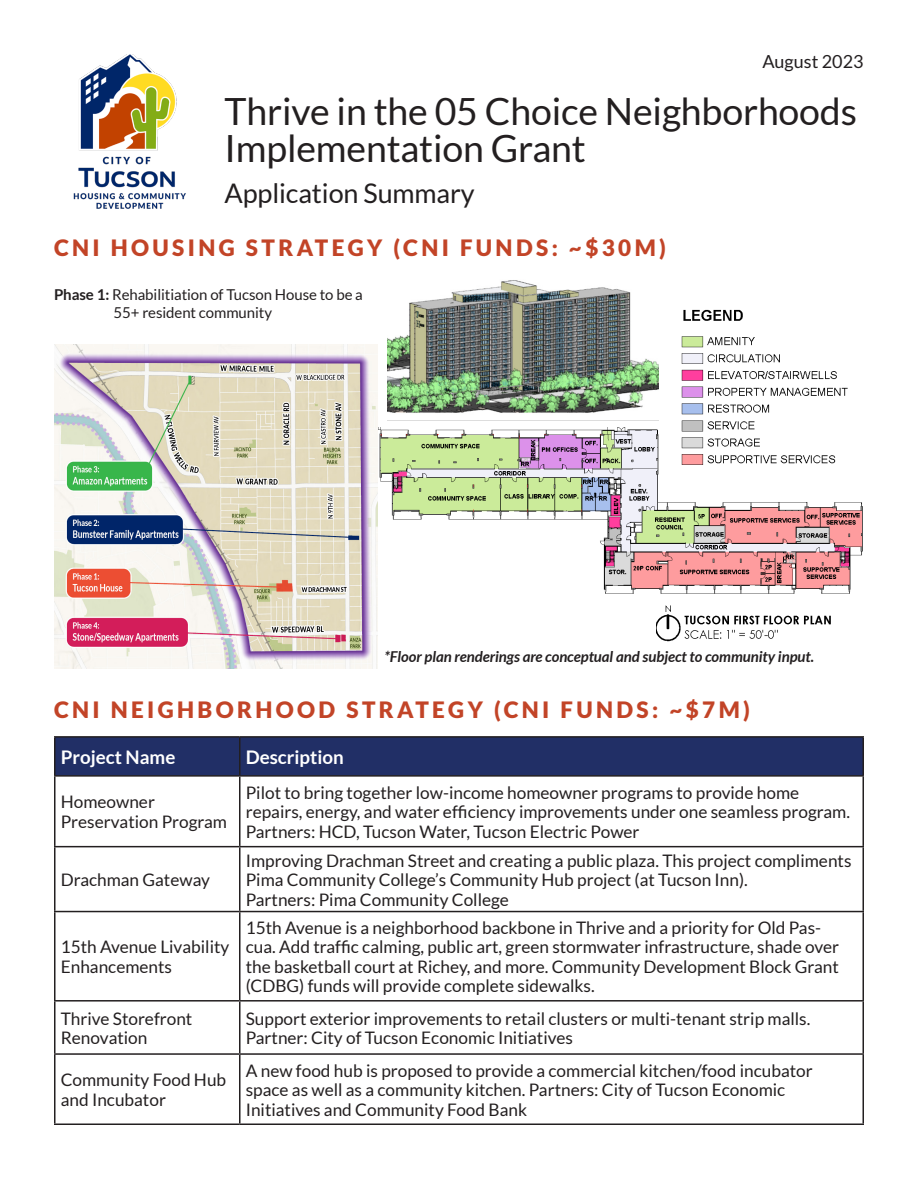
<style>
.page{position:relative;width:918px;height:1188px;background:#fff}
.page>*{position:absolute;margin:0;border:0;box-sizing:border-box;transform-origin:0 0}
.t1{font:37.5px/37.5px "Lato";letter-spacing:-.005em;color:#231f20}
.t2{font:27px "Lato";letter-spacing:-.005em;color:#231f20}
.Paragraph_Style_1{font:900 22.5px "Lato";letter-spacing:.15em;color:#c24427}
.t3{font:700 18.75px "Lato";color:#fff}
.t4{font:18px "Lato";color:#231f20}
.t5{font:17.25px/19.5px "Lato";color:#231f20}
.t6{font:italic 700 15px "Lato";letter-spacing:-.005em;color:#231f20}
.t7{font:15px/18px "Lato";letter-spacing:-.005em;color:#231f20}
.s1{font-weight:700}
</style>
<div class="page">
<img style="left:73px;top:54px;width:113px;height:155px">
<div style="left:56px;top:738px;width:806px;height:37px;background:#212f66"></div>
<hr style="left:54px;top:736px;width:186px;height:2px;background:#231f20">
<hr style="left:54px;top:738px;width:2px;height:37px;background:#231f20">
<hr style="left:240px;top:736px;width:624px;height:2px;background:#231f20">
<hr style="left:239px;top:738px;width:2px;height:37px;background:#231f20">
<hr style="left:862px;top:738px;width:2px;height:37px;background:#231f20">
<hr style="left:54px;top:775px;width:186px;height:2px;background:#231f20">
<hr style="left:54px;top:777px;width:2px;height:69px;background:#231f20">
<hr style="left:240px;top:775px;width:624px;height:2px;background:#231f20">
<hr style="left:239px;top:777px;width:2px;height:69px;background:#231f20">
<hr style="left:862px;top:777px;width:2px;height:69px;background:#231f20">
<hr style="left:54px;top:846px;width:186px;height:1px;background:#231f20">
<hr style="left:54px;top:847px;width:2px;height:64px;background:#231f20">
<hr style="left:240px;top:846px;width:624px;height:1px;background:#231f20">
<hr style="left:239px;top:847px;width:2px;height:64px;background:#231f20">
<hr style="left:862px;top:847px;width:2px;height:64px;background:#231f20">
<hr style="left:54px;top:911px;width:186px;height:1px;background:#231f20">
<hr style="left:54px;top:912px;width:2px;height:88px;background:#231f20">
<hr style="left:240px;top:911px;width:624px;height:1px;background:#231f20">
<hr style="left:239px;top:912px;width:2px;height:88px;background:#231f20">
<hr style="left:862px;top:912px;width:2px;height:88px;background:#231f20">
<hr style="left:54px;top:1000px;width:186px;height:2px;background:#231f20">
<hr style="left:54px;top:1002px;width:2px;height:51px;background:#231f20">
<hr style="left:240px;top:1000px;width:624px;height:2px;background:#231f20">
<hr style="left:239px;top:1002px;width:2px;height:51px;background:#231f20">
<hr style="left:862px;top:1002px;width:2px;height:51px;background:#231f20">
<hr style="left:54px;top:1053px;width:186px;height:2px;background:#231f20">
<hr style="left:54px;top:1055px;width:2px;height:69px;background:#231f20">
<hr style="left:240px;top:1053px;width:624px;height:2px;background:#231f20">
<hr style="left:239px;top:1055px;width:2px;height:69px;background:#231f20">
<hr style="left:862px;top:1055px;width:2px;height:69px;background:#231f20">
<hr style="left:54px;top:1124px;width:186px;height:1px;background:#231f20">
<hr style="left:240px;top:1124px;width:624px;height:1px;background:#231f20">
<img style="left:387px;top:280px;width:272px;height:141px">
<img style="left:378px;top:427px;width:485px;height:215px">
<img style="left:671px;top:309px;width:188px;height:163px">
<div style="left:345px;top:608px;width:311px;height:61px;background:#fff"></div>
<img style="left:54px;top:345px;width:324px;height:324px">
<p class="t4" style="left:762px;top:52px;width:103px">August 2023</p>
<p class="t1" style="left:225px;top:92px;width:634px">Thrive in the 05 Choice Neighborhoods<br>Implementation Grant</p>
<p class="t2" style="left:225px;top:178px;width:252px">Application Summary</p>
<p class="Paragraph_Style_1" style="left:54px;top:234px;width:613px">CNI HOUSING STRATEGY (CNI FUNDS: ~$30M)</p>
<p class="t7" style="left:114px;top:286px;width:251px;text-indent:-60px"><span class="s1">Phase 1:</span> Rehabilitiation of Tucson House to be a<br>55+ resident community</p>
<p class="t6" style="left:384px;top:648px;width:431px">*Floor plan renderings are conceptual and subject to community input.</p>
<p class="Paragraph_Style_1" style="left:54px;top:696px;width:697px">CNI NEIGHBORHOOD STRATEGY (CNI FUNDS: ~$7M)</p>
<p class="t3" style="left:61px;top:746px;width:116px">Project Name</p>
<p class="t3" style="left:246px;top:746px;width:100px">Description</p>
<p class="t5" style="left:61px;top:792px;width:168px">Homeowner<br>Preservation Program</p>
<p class="t5" style="left:246px;top:783px;width:606px">Pilot to bring together low-income homeowner programs to provide home repairs, energy, and water efficiency improvements under one seamless program.<br>Partners: HCD, Tucson Water, Tucson Electric Power</p>
<p class="t5" style="left:61px;top:870px;width:151px">Drachman Gateway</p>
<p class="t5" style="left:246px;top:850px;width:607px">Improving Drachman Street and creating a public plaza. This project compliments<br>Pima Community College’s Community Hub project (at Tucson Inn).<br>Partners: Pima Community College</p>
<p class="t5" style="left:61px;top:937px;width:170px">15th Avenue Livability<br>Enhancements</p>
<p class="t5" style="left:246px;top:918px;width:595px">15th Avenue is a neighborhood backbone in Thrive and a priority for Old Pas&shy;cua. Add traffic calming, public art, green stormwater infrastructure, shade over the basketball court at Richey, and more. Community Development Block Grant (CDBG) funds will provide complete sidewalks.</p>
<p class="t5" style="left:61px;top:1009px;width:133px">Thrive Storefront<br>Renovation</p>
<p class="t5" style="left:246px;top:1009px;width:566px">Support exterior improvements to retail clusters or multi-tenant strip malls.<br>Partner: City of Tucson Economic Initiatives</p>
<p class="t5" style="left:61px;top:1070px;width:167px">Community Food Hub and Incubator</p>
<p class="t5" style="left:246px;top:1060px;width:569px">A new food hub is proposed to provide a commercial kitchen/food incubator space as well as a community kitchen. Partners: City of Tucson Economic<br>Initiatives and Community Food Bank</p>
</div>
